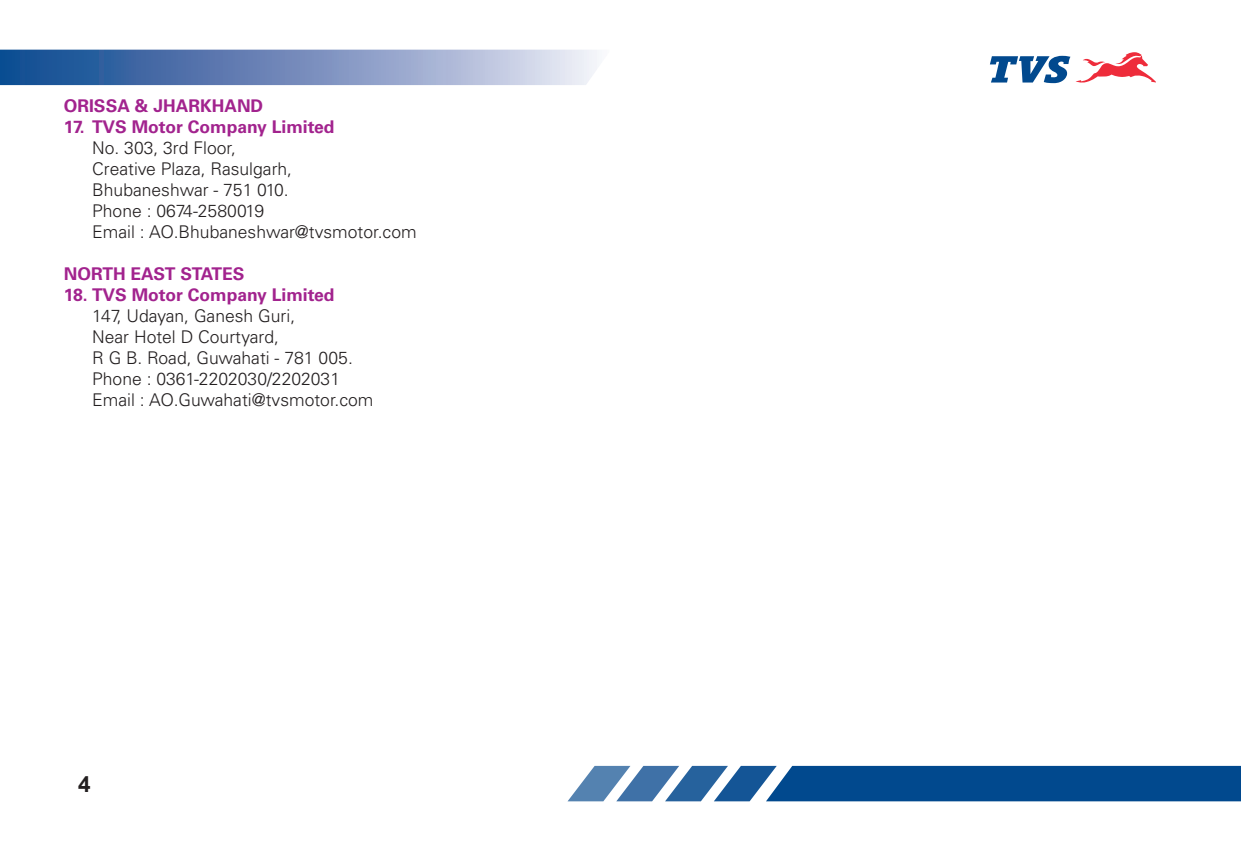
<style>
.page{position:relative;width:1241px;height:851px;background:#fff}
.page>*{position:absolute;margin:0;border:0;box-sizing:border-box;transform-origin:0 0}
.t1{font:700 22.5px "Arial";color:#231f20}
.t2{font:300 17.5px "Univers LT Std";color:#231f20}
.Sub_Heading_1{font:700 17.5px "Univers LT Std";color:#a2238e}
</style>
<div class="page">
<svg style="left:0;top:50px;width:597px;height:35px;background:#7892bf"></svg>
<svg style="left:990px;top:52px;width:165px;height:32px"></svg>
<svg style="left:568px;top:765px;width:672px;height:36px;background:#2b67a0"></svg>
<p class="Sub_Heading_1" style="left:64px;top:95px;width:201px">ORISSA &amp; JHARKHAND</p>
<p class="Sub_Heading_1" style="left:64px;top:116px;width:272px">17. TVS Motor Company Limited</p>
<p class="t2" style="left:92px;top:137px;width:145px">No. 303, 3rd Floor,</p>
<p class="t2" style="left:92px;top:158px;width:201px">Creative Plaza, Rasulgarh,</p>
<p class="t2" style="left:92px;top:179px;width:198px">Bhubaneshwar - 751 010.</p>
<p class="t2" style="left:92px;top:200px;width:173px">Phone : 0674-2580019</p>
<p class="t2" style="left:92px;top:221px;width:326px">Email : AO.Bhubaneshwar@tvsmotor.com</p>
<p class="Sub_Heading_1" style="left:64px;top:263px;width:182px">NORTH EAST STATES</p>
<p class="Sub_Heading_1" style="left:64px;top:284px;width:272px">18. TVS Motor Company Limited</p>
<p class="t2" style="left:92px;top:305px;width:204px">147, Udayan, Ganesh Guri,</p>
<p class="t2" style="left:92px;top:326px;width:188px">Near Hotel D Courtyard,</p>
<p class="t2" style="left:92px;top:347px;width:262px">R G B. Road, Guwahati - 781 005.</p>
<p class="t2" style="left:92px;top:368px;width:249px">Phone : 0361-2202030/2202031</p>
<p class="t2" style="left:92px;top:389px;width:283px">Email : AO.Guwahati@tvsmotor.com</p>
<p class="t1" style="left:78px;top:768px;width:14px">4</p>
</div>
